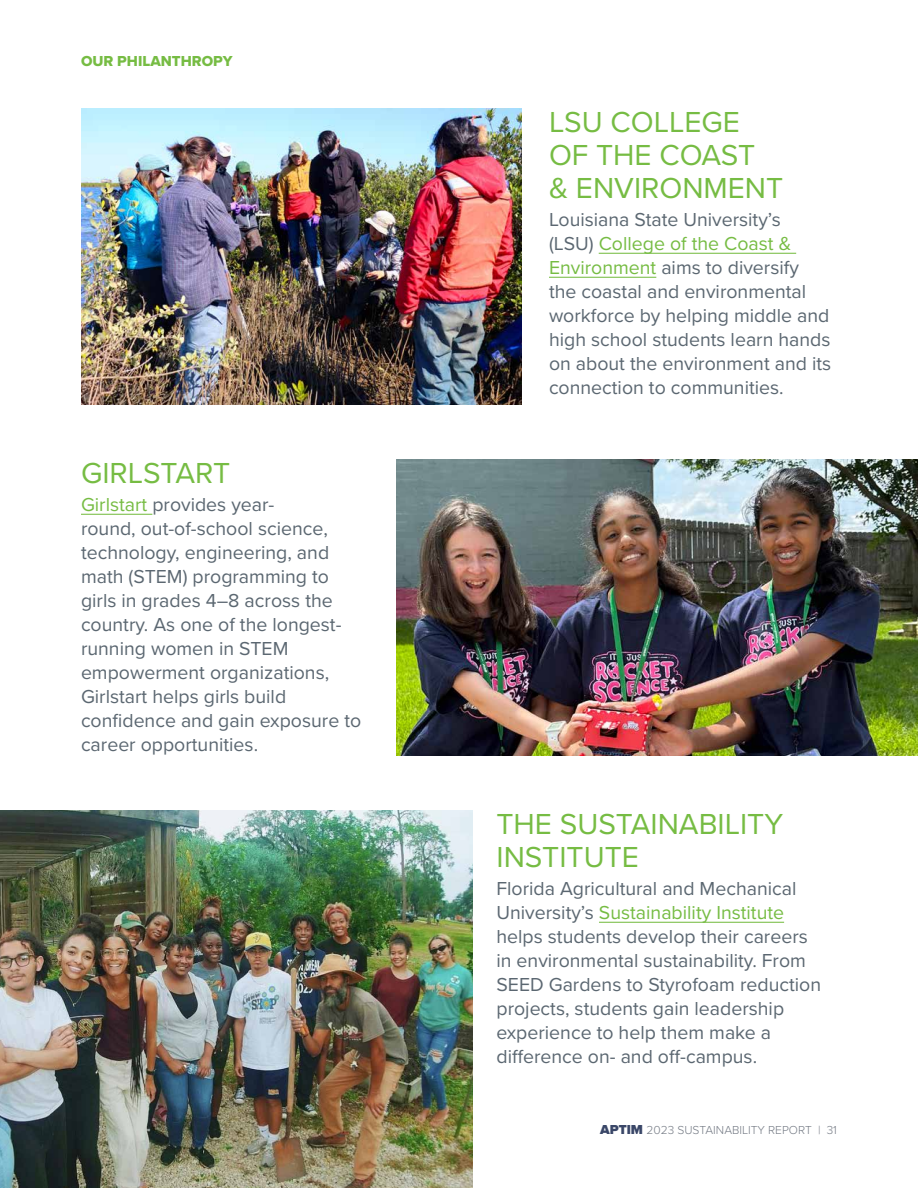
<style>
.page{position:relative;width:918px;height:1188px;background:#fff}
.page>*{position:absolute;margin:0;border:0;box-sizing:border-box;transform-origin:0 0}
.t1{font:30px/33px "Proxima Nova";color:#76bc43}
.t2{font:19.5px/24px "Proxima Nova";color:#5b6771}
.t3{font:15px "Proxima Nova Extrabld";color:#76bc43}
.t4{font:300 12px "Proxima Nova";color:#757b85}
.s1{color:#76bc43}
.s2{font-weight:900;font-size:13.5px;color:#3a4768}
</style>
<div class="page">
<img style="left:81px;top:108px;width:441px;height:297px">
<hr style="left:599px;top:253px;width:197px;height:1px;background:#76bc43">
<hr style="left:549px;top:277px;width:107px;height:1px;background:#76bc43">
<hr style="left:81px;top:514px;width:71px;height:1px;background:#76bc43">
<hr style="left:599px;top:922px;width:185px;height:1px;background:#76bc43">
<img style="left:0;top:810px;width:472px;height:378px">
<img style="left:396px;top:459px;width:522px;height:297px">
<p class="t3" style="left:81px;top:50px;width:153px">OUR PHILANTHROPY</p>
<h1 class="t1" style="left:81px;top:455px;width:151px">GIRLSTART</h1>
<p class="t2" style="left:81px;top:492px;width:282px"><span class="s1">Girlstart</span> provides year-<br>round, out‑of-school science, technology, engineering, and math (STEM) programming to girls in grades 4–8 across the country. As one of the longest&shy;running women in STEM empowerment organizations,<br>Girlstart helps girls build confidence and gain exposure to career opportunities.</p>
<h1 class="t1" style="left:549px;top:104px;width:236px">LSU COLLEGE<br>OF THE COAST<br>&amp; ENVIRONMENT</h1>
<p class="t2" style="left:549px;top:207px;width:284px">Louisiana State University’s<br>(LSU) <span class="s1">College of the Coast &amp;<br>Environment</span> aims to diversify<br>the coastal and environmental workforce by helping middle and high school students learn hands on about the environment and its connection to communities.</p>
<h1 class="t1" style="left:496px;top:806px;width:288px">THE SUSTAINABILITY<br>INSTITUTE</h1>
<p class="t2" style="left:496px;top:876px;width:326px">Florida Agricultural and Mechanical University’s <span class="s1">Sustainability Institute </span>helps students develop their careers in environmental sustainability. From SEED Gardens to Styrofoam reduction projects, students gain leadership experience to help them make a difference on- and off-campus.</p>
<p class="t4" style="left:600px;top:1121px;width:238px"><span class="s2">APTIM</span> 2023 SUSTAINABILITY REPORT | 31</p>
</div>
